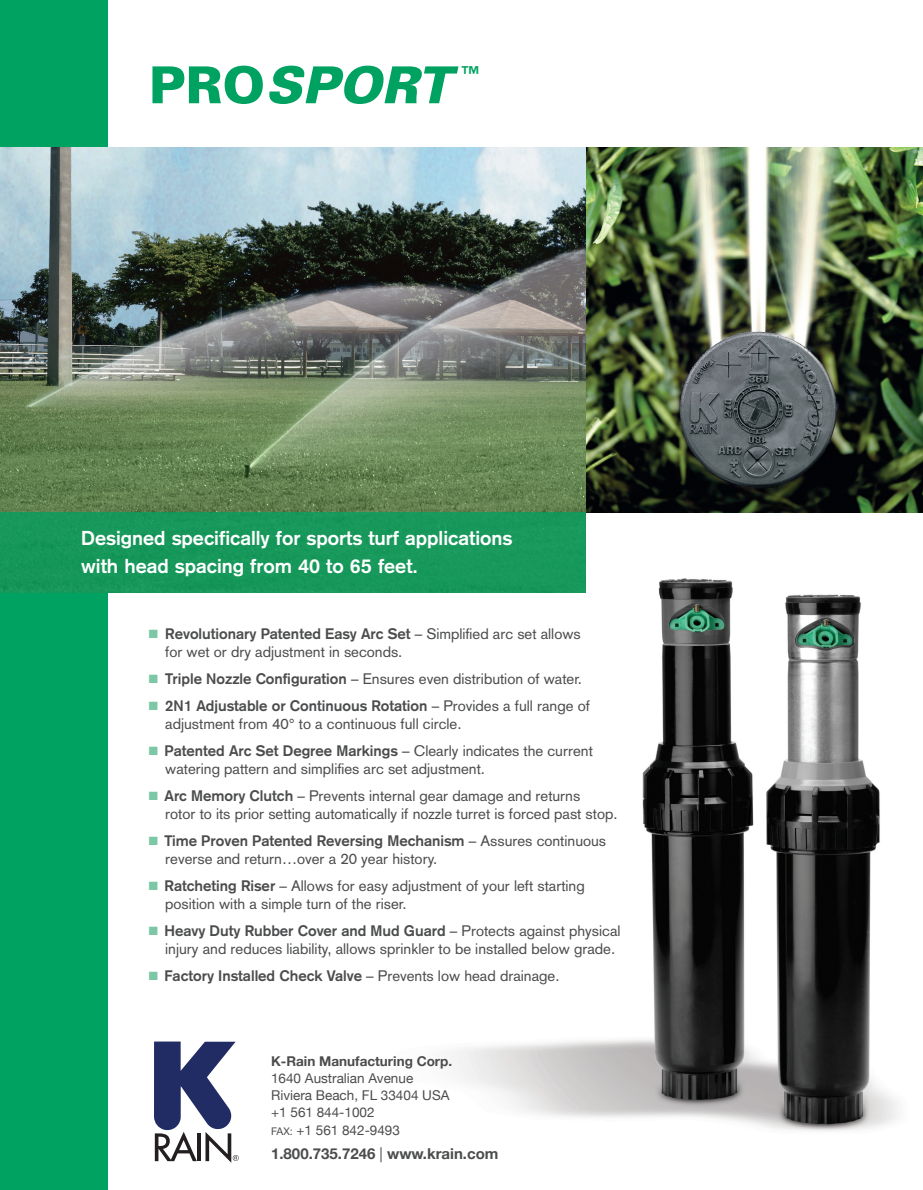
<style>
.page{position:relative;width:923px;height:1190px;background:#fff}
.page>*{position:absolute;margin:0;border:0;box-sizing:border-box;transform-origin:0 0}
.t1{font:italic 900 51px "Univers";color:#00a261}
.t2{font:700 19.8px/28.5px "Akzidenz Grotesk";color:#fff}
.t3{font:900 19.2px "Univers";color:#00a261}
.t4{font:15px/18px "Akzidenz Grotesk";color:#4b4c4d}
.t5{font:700 15px "Akzidenz Grotesk";color:#4b4c4d}
.t6{font:700 15px "Helvetica Neue";color:#4b4c4d}
.t7{font:13.5px/17.2px "Helvetica Neue";color:#4b4c4d}
.t8{font:700 13.5px "Helvetica Neue";color:#4b4c4d}
.s1{font-style:normal}
.s2{color:#7cc7a6}
.s3{font-weight:700}
.s4{font-weight:400}
.s5{font-size:10.5px}
</style>
<div class="page">
<img style="left:450px;top:555px;width:448px;height:576px">
<div style="left:0;top:0;width:108px;height:1189px;background:#00a261"></div>
<svg style="left:154px;top:1041px;width:85px;height:121px"></svg>
<img style="left:585px;top:147px;width:337px;height:365px">
<img style="left:0;top:147px;width:585px;height:365px">
<div style="left:0;top:512px;width:585px;height:81px;background:#17985b"></div>
<h1 class="t1" style="left:149px;top:53px;width:304px"><span class="s1">PRO</span>SPORT</h1>
<p class="t3" style="left:461px;top:61px;width:20px">™</p>
<h2 class="t2" style="left:81px;top:523px;width:432px">Designed specifically for sports turf applications with head spacing from 40 to 65 feet.</h2>
<p class="t4" style="left:165px;top:624px;width:417px;text-indent:-16px"><span class="s2">■</span> <span class="s3">Revolutionary Patented Easy Arc Set</span> – Simplified arc set allows for wet or dry adjustment in seconds.</p>
<p class="t4" style="left:149px;top:669px;width:435px"><span class="s2">■</span> <span class="s3">Triple Nozzle Configuration</span> – Ensures even distribution of water.</p>
<p class="t4" style="left:165px;top:696px;width:426px;text-indent:-16px"><span class="s2">■</span> <span class="s3">2N1 Adjustable or Continuous Rotation</span> – Provides a full range of adjustment from 40° to a continuous full circle.</p>
<p class="t4" style="left:165px;top:741px;width:429px;text-indent:-16px"><span class="s2">■</span> <span class="s3">Patented Arc Set Degree Markings</span> – Clearly indicates the current watering pattern and simplifies arc set adjustment.</p>
<p class="t4" style="left:165px;top:786px;width:453px;text-indent:-16px"><span class="s2">■</span> <span class="s3">Arc Memory Clutch</span> – Prevents internal gear damage and returns<br>rotor to its prior setting automatically if nozzle turret is forced past stop.</p>
<p class="t4" style="left:165px;top:831px;width:442px;text-indent:-16px"><span class="s2">■</span> <span class="s3">Time Proven Patented Reversing Mechanism</span> – Assures continuous reverse and return…over a 20 year history.</p>
<p class="t4" style="left:165px;top:876px;width:421px;text-indent:-16px"><span class="s2">■</span> <span class="s3">Ratcheting Riser</span> – Allows for easy adjustment of your left starting position with a simple turn of the riser.</p>
<p class="t4" style="left:165px;top:921px;width:456px;text-indent:-16px"><span class="s2">■</span> <span class="s3">Heavy Duty Rubber Cover and Mud Guard</span> – Protects against physical injury and reduces liability, allows sprinkler to be installed below grade.</p>
<p class="t5" style="left:149px;top:967px;width:412px"><span class="s2">■</span> Factory Installed Check Valve <span class="s4">– Prevents low head drainage.</span></p>
<p class="t8" style="left:271px;top:1049px;width:182px">K-Rain Manufacturing Corp.</p>
<p class="t7" style="left:271px;top:1069px;width:180px">1640 Australian Avenue<br>Riviera Beach, FL 33404 USA +1 561 844-1002<br><span class="s5">FAX:</span> +1 561 842-9493</p>
<p class="t6" style="left:271px;top:1141px;width:229px">1.800.735.7246 <span class="s4">|</span> www.krain.com</p>
</div>
